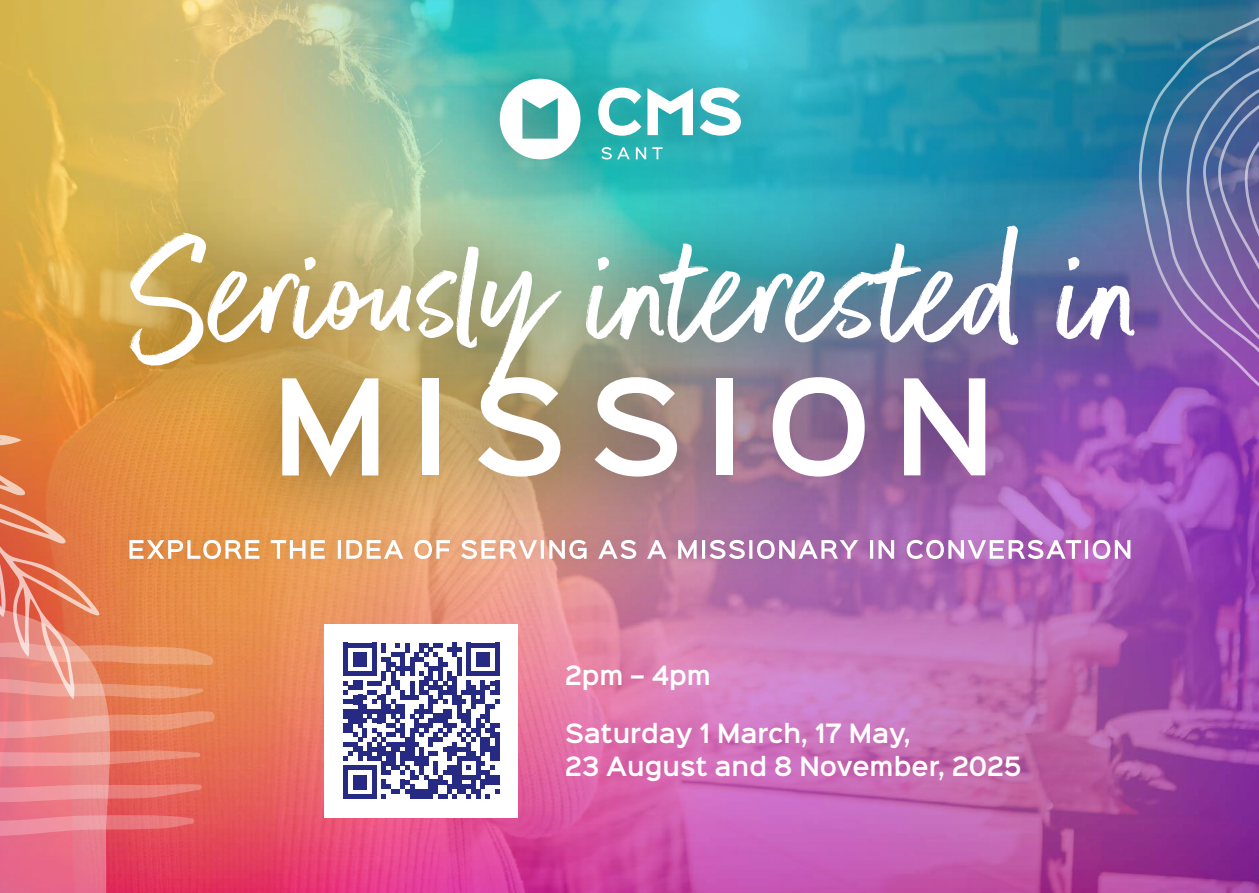
<style>
.page{position:relative;width:1259px;height:893px;background:#fff}
.page>*{position:absolute;margin:0;border:0;box-sizing:border-box;transform-origin:0 0}
.t1{font:172.2px "Better Times";color:#fff;scale:.95 1}
.t2{font:600 119.7px "Sinkin Sans 600";letter-spacing:.2em;color:#fff;scale:.95 1}
.t3{font:600 24px/33px "Sinkin Sans 600";color:#fff;scale:.95 1}
.s1{font-size:168.6px}
</style>
<div class="page">
<img style="left:0;top:0;width:1259px;height:893px">
<div style="left:436px;top:15px;width:367px;height:208px;background:#000;opacity:.44"></div>
<svg style="left:647px;top:88px;width:46px;height:47px"></svg>
<svg style="left:598px;top:88px;width:43px;height:48px"></svg>
<svg style="left:699px;top:88px;width:42px;height:48px"></svg>
<svg style="left:500px;top:79px;width:80px;height:75px"></svg>
<svg style="left:601px;top:147px;width:29px;height:7px"></svg>
<svg style="left:636px;top:147px;width:10px;height:7px"></svg>
<svg style="left:652px;top:147px;width:10px;height:7px"></svg>
<svg style="left:1135px;top:0;width:124px;height:418px;background:#3a6c9b"></svg>
<svg style="left:1158px;top:11px;width:101px;height:384px;background:#5c6ba0"></svg>
<div style="left:52px;top:154px;width:1159px;height:403px;background:#000;opacity:.75"></div>
<img style="left:0;top:388px;width:1130px;height:505px">
<h1 class="t1" style="left:125px;top:200px;width:1072px">Seriously intere<span class="s1">s</span>ted in</h1>
<h2 class="t2" style="left:272px;top:322px;width:763px">MISSION</h2>
<p class="t3" style="left:565px;top:657px;width:155px">2pm – 4pm</p>
<p class="t3" style="left:565px;top:715px;width:482px">Saturday 1 March, 17 May,<br>23 August and 8 November, 2025</p>
</div>
